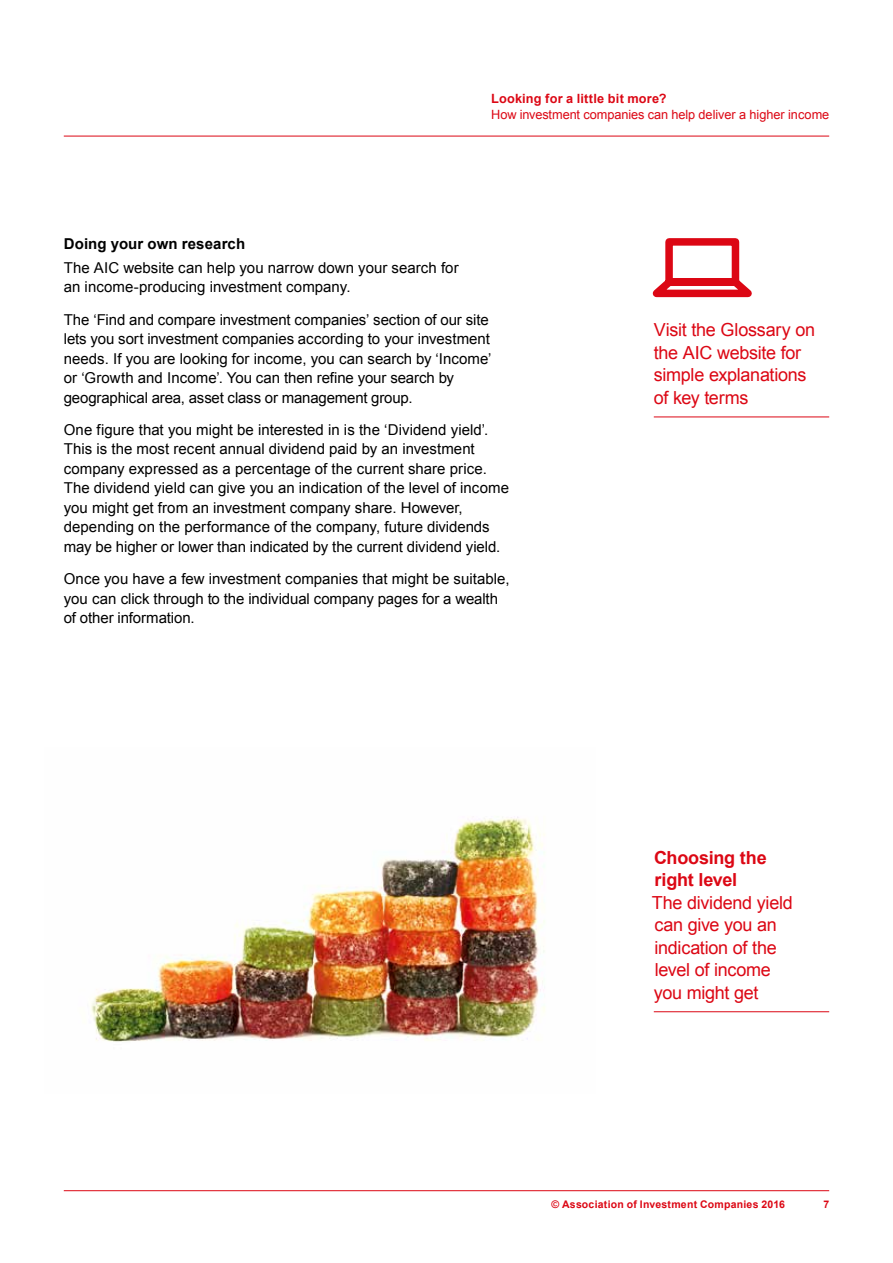
<style>
.page{position:relative;width:893px;height:1263px;background:#fff}
.page>*{position:absolute;margin:0;border:0;box-sizing:border-box;transform-origin:0 0}
.t1{font:18px/22.5px "Arial";letter-spacing:-.015em;color:#dc0714}
.t2{font:700 18px/22.5px "Arial";letter-spacing:-.01em;color:#dc0714}
.t3{font:15px/19.5px "Arial";color:#000}
.t4{font:700 15px "Arial";letter-spacing:.01em;color:#000}
.t5{font:12.75px "Arial";letter-spacing:-.005em;color:#dc0714}
.t6{font:700 12.75px "Arial";letter-spacing:.015em;color:#dc0714}
.t7{font:700 10.5px "Arial";letter-spacing:.02em;color:#dc0714}
</style>
<div class="page">
<hr style="left:64px;top:136px;width:765px;height:1px;background:#dc0714">
<hr style="left:64px;top:1190px;width:765px;height:1px;background:#dc0714">
<hr style="left:654px;top:417px;width:175px;height:1px;background:#dc0714">
<svg style="left:652px;top:238px;width:100px;height:60px"></svg>
<img style="left:91px;top:816px;width:454px;height:226px">
<hr style="left:654px;top:1011px;width:175px;height:1px;background:#dc0714">
<p class="t6" style="left:491px;top:90px;width:177px">Looking for a little bit more?</p>
<p class="t5" style="left:491px;top:106px;width:340px">How investment companies can help deliver a higher income</p>
<p class="t4" style="left:64px;top:234px;width:183px">Doing your own research</p>
<p class="t3" style="left:64px;top:258px;width:396px">The AIC website can help you narrow down your search for an income-producing investment company.</p>
<p class="t3" style="left:64px;top:310px;width:429px">The ‘Find and compare investment companies’ section of our site lets you sort investment companies according to your investment needs. If you are looking for income, you can search by ‘Income’ or ‘Growth and Income’. You can then refine your search by geographical area, asset class or management group.</p>
<p class="t3" style="left:64px;top:420px;width:447px">One figure that you might be interested in is the ‘Dividend yield’.<br>This is the most recent annual dividend paid by an investment company expressed as a percentage of the current share price.<br>The dividend yield can give you an indication of the level of income you might get from an investment company share. However, depending on the performance of the company, future dividends may be higher or lower than indicated by the current dividend yield.</p>
<p class="t3" style="left:64px;top:569px;width:447px">Once you have a few investment companies that might be suitable, you can click through to the individual company pages for a wealth of other information.</p>
<p class="t1" style="left:654px;top:319px;width:163px">Visit the Glossary on the AIC website for simple explanations of key terms</p>
<p class="t2" style="left:654px;top:846px;width:114px">Choosing the right level</p>
<p class="t1" style="left:652px;top:891px;width:142px">The dividend yield can give you an indication of the level of income you might get</p>
<p class="t7" style="left:551px;top:1197px;width:235px">© Association of Investment Companies 2016</p>
<p class="t7" style="left:823px;top:1197px;width:7px">7</p>
</div>
